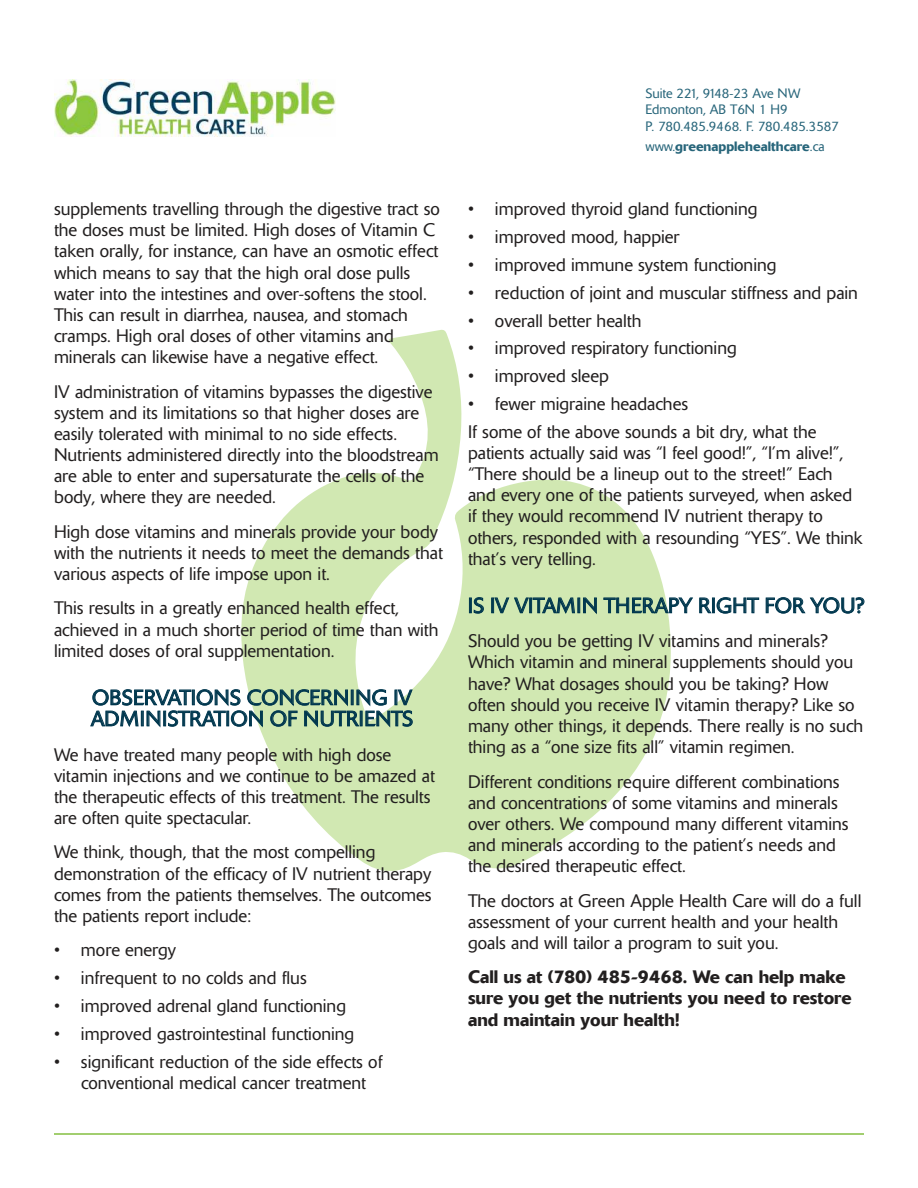
<style>
.page{position:relative;width:918px;height:1188px;background:#fff}
.page>*{position:absolute;margin:0;border:0;box-sizing:border-box;transform-origin:0 0}
.t1{font:300 21px/21.1px "Delta";letter-spacing:.02em;color:#00374e}
.t2{font:300 18px/21.1px "Delta";color:#221f1f}
.t3{font:500 18px/21.1px "Delta";color:#221f1f}
.t4{font:300 13.5px/16.6px "Delta";color:#27657a}
.t5{font:500 13.5px "Delta";color:#27657a}
.s1{font-weight:300}
</style>
<div class="page">
<img style="left:54px;top:79px;width:281px;height:58px">
<svg style="left:241px;top:329px;width:430px;height:542px;fill:#d1e8b2"></svg>
<hr style="left:54px;top:1133px;width:810px;height:2px;background:#84bf41">
<svg style="left:90px;top:689px;width:323px;height:39px"></svg>
<div style="left:469px;top:598px;width:3px;height:15px;border:1px solid #00374e"></div>
<svg style="left:473px;top:597px;width:11px;height:17px"></svg>
<div style="left:491px;top:598px;width:3px;height:15px;border:1px solid #00374e"></div>
<svg style="left:494px;top:597px;width:103px;height:18px;background:#94b495"></svg>
<svg style="left:603px;top:597px;width:90px;height:16px"></svg>
<svg style="left:699px;top:597px;width:60px;height:17px"></svg>
<svg style="left:766px;top:597px;width:99px;height:17px"></svg>
<p class="t2" style="left:54px;top:200px;width:387px">supplements travelling through the digestive tract so the doses must be limited. High doses of Vitamin C taken orally, for instance, can have an osmotic effect which means to say that the high oral dose pulls water into the intestines and over-softens the stool.<br>This can result in diarrhea, nausea, and stomach cramps. High oral doses of other vitamins and minerals can likewise have a negative effect.</p>
<p class="t2" style="left:54px;top:382px;width:386px">IV administration of vitamins bypasses the digestive system and its limitations so that higher doses are easily tolerated with minimal to no side effects.<br>Nutrients administered directly into the bloodstream are able to enter and supersaturate the cells of the body, where they are needed.</p>
<p class="t2" style="left:54px;top:522px;width:390px">High dose vitamins and minerals provide your body with the nutrients it needs to meet the demands that various aspects of life impose upon it.</p>
<p class="t2" style="left:54px;top:599px;width:386px">This results in a greatly enhanced health effect, achieved in a much shorter period of time than with limited doses of oral supplementation.</p>
<p class="t1" style="left:91px;top:689px;width:324px">OBSERVATIONS CONCERNING IV<br>ADMINISTRATION OF NUTRIENTS</p>
<p class="t2" style="left:54px;top:745px;width:383px">We have treated many people with high dose vitamin injections and we continue to be amazed at the therapeutic effects of this treatment. The results are often quite spectacular.</p>
<p class="t2" style="left:54px;top:843px;width:379px">We think, though, that the most compelling demonstration of the efficacy of IV nutrient therapy comes from the patients themselves. The outcomes the patients report include:</p>
<p class="t2" style="left:54px;top:941px;width:124px">• more energy</p>
<p class="t2" style="left:54px;top:969px;width:254px">• infrequent to no colds and flus</p>
<p class="t2" style="left:54px;top:997px;width:294px">• improved adrenal gland functioning</p>
<p class="t2" style="left:54px;top:1025px;width:302px">• improved gastrointestinal functioning</p>
<p class="t2" style="left:54px;top:1053px;width:330px;text-align:center">• significant reduction of the side effects of conventional medical cancer treatment</p>
<p class="t4" style="left:645px;top:86px;width:195px">Suite 221, 9148-23 Ave NW<br>Edmonton, AB T6N 1 H9<br>P. 780.485.9468. F. 780.485.3587</p>
<p class="t5" style="left:645px;top:141px;width:181px"><span class="s1">www.</span>greenapplehealthcare<span class="s1">.ca</span></p>
<p class="t2" style="left:468px;top:200px;width:291px">• improved thyroid gland functioning</p>
<p class="t2" style="left:468px;top:228px;width:213px">• improved mood, happier</p>
<p class="t2" style="left:468px;top:256px;width:310px">• improved immune system functioning</p>
<p class="t2" style="left:468px;top:284px;width:392px">• reduction of joint and muscular stiffness and pain</p>
<p class="t2" style="left:468px;top:311px;width:175px">• overall better health</p>
<p class="t2" style="left:468px;top:339px;width:270px">• improved respiratory functioning</p>
<p class="t2" style="left:468px;top:367px;width:142px">• improved sleep</p>
<p class="t2" style="left:468px;top:392px;width:350px;line-height:27.9px">• fewer migraine headaches<br>If some of the above sounds a bit dry, what the</p>
<p class="t2" style="left:468px;top:444px;width:396px">patients actually said was “I feel good!”, “I’m alive!”, “There should be a lineup out to the street!” Each and every one of the patients surveyed, when asked if they would recommend IV nutrient therapy to others, responded with a resounding “YES”. We think that’s very telling.</p>
<p class="t1" style="left:468px;top:597px;width:397px">IS IV VITAMIN THERAPY RIGHT FOR YOU?</p>
<p class="t2" style="left:468px;top:632px;width:397px">Should you be getting IV vitamins and minerals?<br>Which vitamin and mineral supplements should you have? What dosages should you be taking? How often should you receive IV vitamin therapy? Like so many other things, it depends. There really is no such thing as a “one size fits all” vitamin regimen.</p>
<p class="t2" style="left:468px;top:772px;width:382px">Different conditions require different combinations and concentrations of some vitamins and minerals over others. We compound many different vitamins and minerals according to the patient’s needs and the desired therapeutic effect.</p>
<p class="t2" style="left:468px;top:891px;width:395px">The doctors at Green Apple Health Care will do a full assessment of your current health and your health goals and will tailor a program to suit you.</p>
<p class="t3" style="left:468px;top:968px;width:385px">Call us at (780) 485-9468. We can help make sure you get the nutrients you need to restore and maintain your health!</p>
</div>
